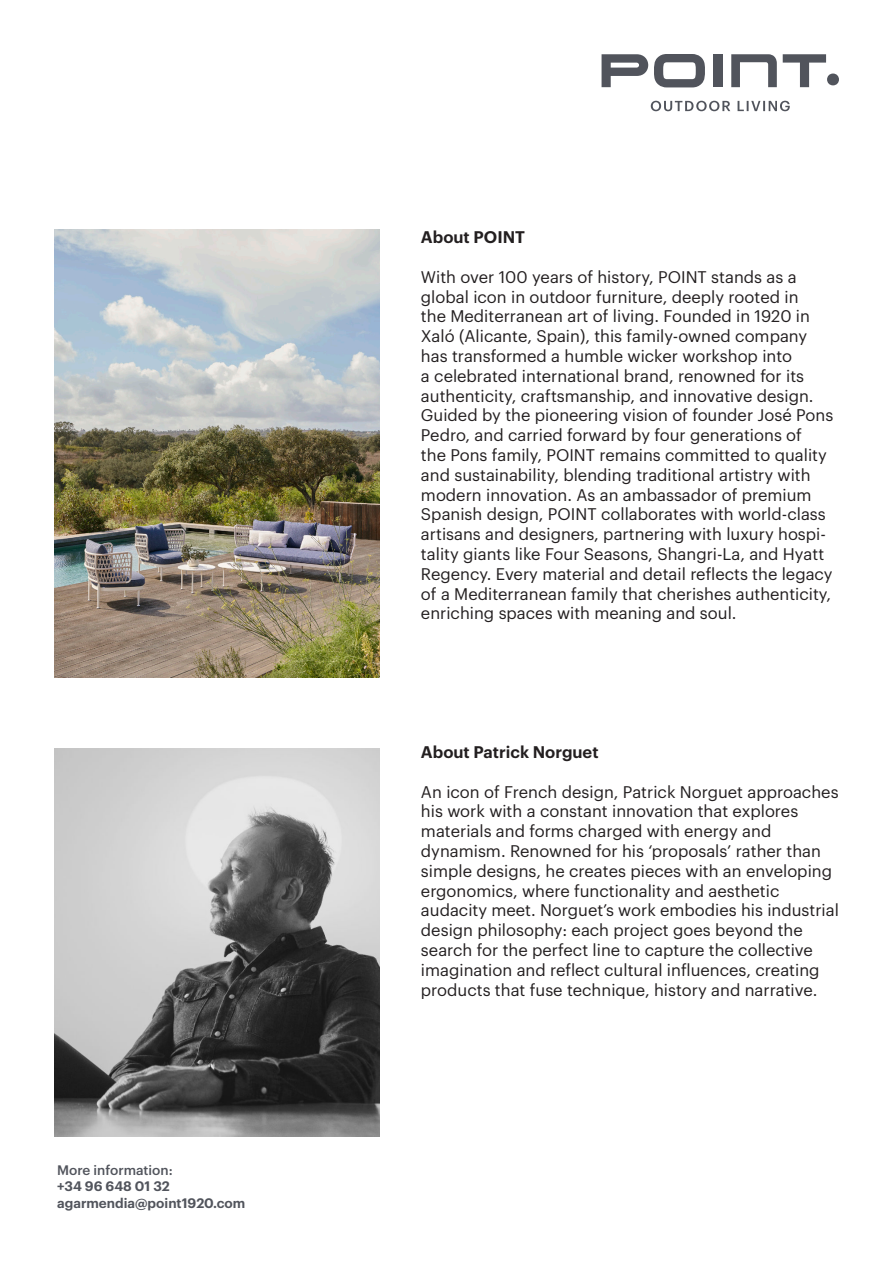
<style>
.page{position:relative;width:893px;height:1263px;background:#fff}
.page>*{position:absolute;margin:0;border:0;box-sizing:border-box;transform-origin:0 0}
.t1{font:16.5px/19.8px "Graphik";color:#231f20}
.t2{font:600 16.5px "Graphik";color:#231f20}
.t3{font:600 13.5px/16.2px "Graphik";color:#51545c}
.t4{font:500 13.5px "Graphik";color:#51545c}
</style>
<div class="page">
<div style="left:713px;top:54px;width:9px;height:33px;background:#51545c"></div>
<svg style="left:783px;top:54px;width:43px;height:33px"></svg>
<svg style="left:731px;top:54px;width:46px;height:33px"></svg>
<div style="left:827px;top:74px;width:12px;height:11px;background:#51545c;border-radius:50%"></div>
<svg style="left:654px;top:54px;width:51px;height:33px"></svg>
<svg style="left:602px;top:54px;width:46px;height:33px"></svg>
<svg style="left:651px;top:101px;width:139px;height:10px"></svg>
<img style="left:54px;top:230px;width:325px;height:447px">
<img style="left:54px;top:748px;width:325px;height:388px">
<p class="t4" style="left:57px;top:1160px;width:117px">More information:</p>
<p class="t3" style="left:57px;top:1177px;width:190px">+34 96 648 01 32 agarmendia@point1920.com</p>
<p class="t2" style="left:421px;top:225px;width:106px">About POINT</p>
<p class="t1" style="left:421px;top:266px;width:414px">With over 100 years of history, POINT stands as a global icon in outdoor furniture, deeply rooted in<br>the Mediterranean art of living. Founded in 1920 in Xaló (Alicante, Spain), this family-owned company has transformed a humble wicker workshop into<br>a celebrated international brand, renowned for its authenticity, craftsmanship, and innovative design.<br>Guided by the pioneering vision of founder José Pons Pedro, and carried forward by four generations of<br>the Pons family, POINT remains committed to quality and sustainability, blending traditional artistry with modern innovation. As an ambassador of premium Spanish design, POINT collaborates with world-class artisans and designers, partnering with luxury hospi&shy;tality giants like Four Seasons, Shangri-La, and Hyatt Regency. Every material and detail reflects the legacy of a Mediterranean family that cherishes authenticity, enriching spaces with meaning and soul.</p>
<p class="t2" style="left:421px;top:739px;width:179px">About Patrick Norguet</p>
<p class="t1" style="left:421px;top:780px;width:419px">An icon of French design, Patrick Norguet approaches his work with a constant innovation that explores materials and forms charged with energy and dynamism. Renowned for his ‘proposals’ rather than simple designs, he creates pieces with an enveloping ergonomics, where functionality and aesthetic audacity meet. Norguet’s work embodies his industrial design philosophy: each project goes beyond the search for the perfect line to capture the collective imagination and reflect cultural influences, creating products that fuse technique, history and narrative.</p>
</div>
